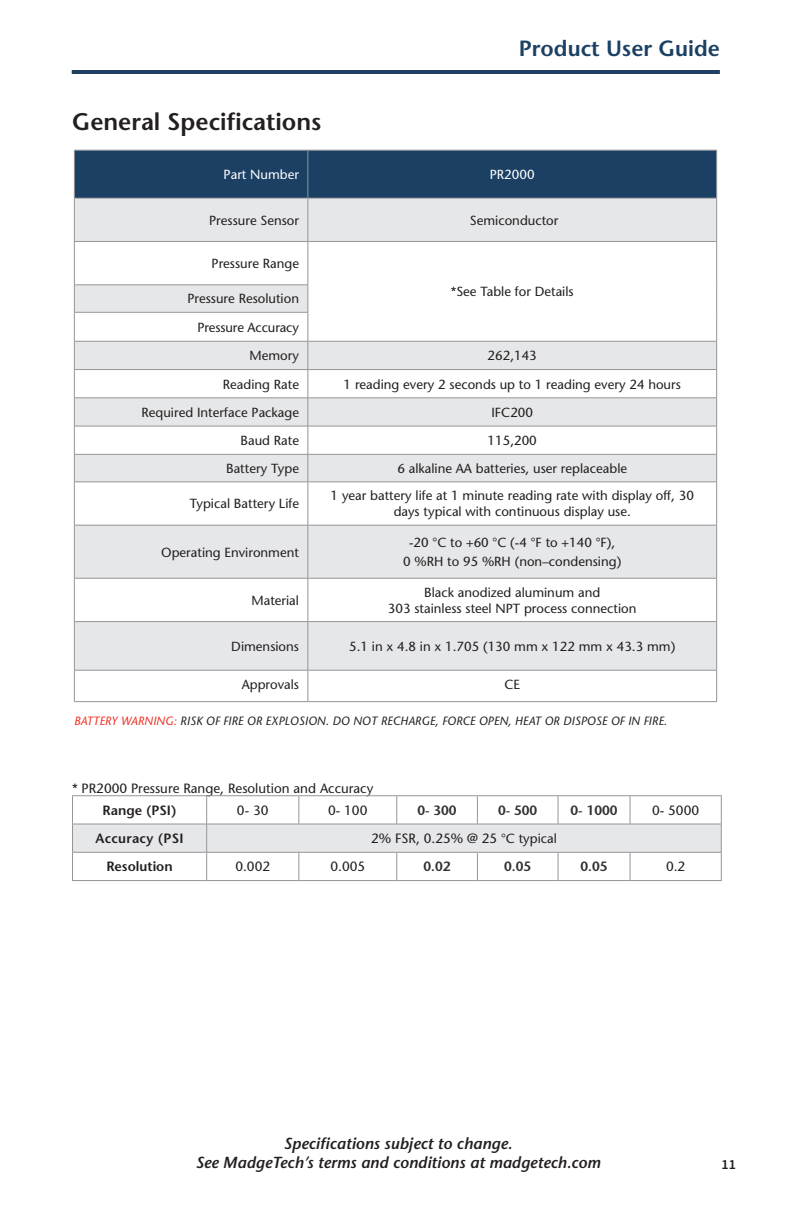
<style>
.page{position:relative;width:792px;height:1224px;background:#fff}
.page>*{position:absolute;margin:0;border:0;box-sizing:border-box;transform-origin:0 0}
.Header_1{font:600 24px "Stone Sans";color:#231f20}
.t1{font:600 22px "Stone Sans";color:#1b4063}
.t2{font:italic 600 16px "Stone Sans";color:#231f20}
.t3{font:600 14px "Source Sans Pro";color:#231f20}
.Spec_Chart_Copy{font:13.4px "Stone Sans";color:#231f20}
.Spec_Chart_Copy-2{font:600 13.4px "Stone Sans";color:#312f30}
.t4{font:600 13.4px "Stone Sans";color:#231f20}
.t5{font:600 13.4px "Stone Sans";letter-spacing:.02em;color:#231f20}
.Spec_Chart_Copy-3{font:13.2px/15.8px "Stone Sans";color:#231f20;text-align:center}
.t6{font:13.2px "Stone Sans";color:#fff}
.t7{font:italic 12px "Stone Sans";color:#231f20}
.s1{color:#ef3024}
.s2{font-size:13.2px}
</style>
<div class="page">
<hr style="left:72px;top:70px;width:648px;height:4px;background:#214163">
<div style="left:75px;top:151px;width:641px;height:47px;background:#1b4063"></div>
<svg style="left:75px;top:199px;width:641px;height:471px;fill:#e6e7e9"></svg>
<svg style="left:75px;top:242px;width:641px;height:212px"></svg>
<hr style="left:74px;top:150px;width:234px;height:1px;background:#939598">
<hr style="left:74px;top:150px;width:1px;height:48px;background:#939598">
<hr style="left:308px;top:150px;width:409px;height:1px;background:#939598">
<hr style="left:308px;top:150px;width:1px;height:48px;background:#939598">
<hr style="left:716px;top:150px;width:1px;height:48px;background:#939598">
<hr style="left:74px;top:198px;width:234px;height:1px;background:#939598">
<hr style="left:74px;top:198px;width:1px;height:43px;background:#939598">
<hr style="left:308px;top:198px;width:409px;height:1px;background:#939598">
<hr style="left:308px;top:198px;width:1px;height:43px;background:#939598">
<hr style="left:716px;top:198px;width:1px;height:43px;background:#939598">
<hr style="left:74px;top:241px;width:234px;height:1px;background:#939598">
<hr style="left:74px;top:242px;width:1px;height:43px;background:#939598">
<hr style="left:74px;top:284px;width:234px;height:1px;background:#939598">
<hr style="left:74px;top:312px;width:234px;height:1px;background:#939598">
<hr style="left:74px;top:341px;width:234px;height:1px;background:#939598">
<hr style="left:74px;top:369px;width:234px;height:1px;background:#939598">
<hr style="left:308px;top:369px;width:409px;height:1px;background:#939598">
<hr style="left:74px;top:397px;width:234px;height:1px;background:#939598">
<hr style="left:308px;top:397px;width:409px;height:1px;background:#939598">
<hr style="left:74px;top:426px;width:234px;height:1px;background:#939598">
<hr style="left:308px;top:426px;width:409px;height:1px;background:#939598">
<hr style="left:74px;top:454px;width:234px;height:1px;background:#939598">
<svg style="left:74px;top:285px;width:1px;height:196px"></svg>
<hr style="left:308px;top:454px;width:409px;height:1px;background:#939598">
<hr style="left:74px;top:481px;width:234px;height:1px;background:#939598">
<hr style="left:74px;top:482px;width:1px;height:43px;background:#939598">
<hr style="left:308px;top:481px;width:409px;height:1px;background:#939598">
<hr style="left:308px;top:482px;width:1px;height:43px;background:#939598">
<hr style="left:716px;top:482px;width:1px;height:43px;background:#939598">
<hr style="left:74px;top:525px;width:234px;height:1px;background:#939598">
<hr style="left:74px;top:525px;width:1px;height:53px;background:#939598">
<hr style="left:308px;top:525px;width:409px;height:1px;background:#939598">
<hr style="left:308px;top:525px;width:1px;height:53px;background:#939598">
<hr style="left:716px;top:525px;width:1px;height:53px;background:#939598">
<hr style="left:74px;top:578px;width:234px;height:1px;background:#939598">
<hr style="left:74px;top:578px;width:1px;height:43px;background:#939598">
<hr style="left:308px;top:578px;width:409px;height:1px;background:#939598">
<hr style="left:308px;top:578px;width:1px;height:43px;background:#939598">
<hr style="left:716px;top:578px;width:1px;height:43px;background:#939598">
<hr style="left:74px;top:621px;width:234px;height:1px;background:#939598">
<hr style="left:74px;top:622px;width:1px;height:48px;background:#939598">
<hr style="left:308px;top:621px;width:409px;height:1px;background:#939598">
<hr style="left:308px;top:622px;width:1px;height:48px;background:#939598">
<hr style="left:716px;top:622px;width:1px;height:48px;background:#939598">
<hr style="left:74px;top:670px;width:234px;height:1px;background:#939598">
<hr style="left:74px;top:670px;width:1px;height:31px;background:#939598">
<hr style="left:308px;top:670px;width:409px;height:1px;background:#939598">
<hr style="left:308px;top:670px;width:1px;height:31px;background:#939598">
<hr style="left:716px;top:670px;width:1px;height:31px;background:#939598">
<hr style="left:74px;top:701px;width:234px;height:1px;background:#939598">
<hr style="left:308px;top:701px;width:409px;height:1px;background:#939598">
<hr style="left:308px;top:241px;width:409px;height:1px;background:#939598">
<hr style="left:308px;top:242px;width:1px;height:43px;background:#939598">
<hr style="left:716px;top:242px;width:1px;height:43px;background:#939598">
<svg style="left:308px;top:285px;width:1px;height:197px"></svg>
<svg style="left:716px;top:285px;width:1px;height:197px"></svg>
<hr style="left:308px;top:341px;width:409px;height:1px;background:#939598">
<hr style="left:72px;top:795px;width:135px;height:1px;background:#939598">
<hr style="left:207px;top:795px;width:92px;height:1px;background:#939598">
<hr style="left:299px;top:795px;width:98px;height:1px;background:#939598">
<hr style="left:397px;top:795px;width:80px;height:1px;background:#939598">
<hr style="left:477px;top:795px;width:81px;height:1px;background:#939598">
<hr style="left:558px;top:795px;width:72px;height:1px;background:#939598">
<hr style="left:630px;top:795px;width:92px;height:1px;background:#939598">
<svg style="left:72px;top:796px;width:650px;height:84px"></svg>
<hr style="left:72px;top:852px;width:135px;height:1px;background:#939598">
<hr style="left:207px;top:852px;width:92px;height:1px;background:#939598">
<hr style="left:299px;top:852px;width:98px;height:1px;background:#939598">
<hr style="left:397px;top:852px;width:80px;height:1px;background:#939598">
<hr style="left:477px;top:852px;width:81px;height:1px;background:#939598">
<hr style="left:558px;top:852px;width:72px;height:1px;background:#939598">
<hr style="left:630px;top:852px;width:92px;height:1px;background:#939598">
<hr style="left:72px;top:880px;width:135px;height:1px;background:#939598">
<hr style="left:207px;top:880px;width:92px;height:1px;background:#939598">
<hr style="left:299px;top:880px;width:98px;height:1px;background:#939598">
<hr style="left:397px;top:880px;width:80px;height:1px;background:#939598">
<hr style="left:477px;top:880px;width:81px;height:1px;background:#939598">
<hr style="left:558px;top:880px;width:72px;height:1px;background:#939598">
<hr style="left:630px;top:880px;width:92px;height:1px;background:#939598">
<p class="Header_1" style="left:72px;top:107px;width:251px">General Specifications</p>
<h2 class="t1" style="left:519px;top:35px;width:203px">Product User Guide</h2>
<p class="t6" style="left:224px;top:167px;width:77px">Part Number</p>
<p class="t6" style="left:490px;top:167px;width:46px">PR2000</p>
<p class="Spec_Chart_Copy-3" style="left:209px;top:212px;width:91px">Pressure Sensor</p>
<p class="Spec_Chart_Copy-3" style="left:470px;top:212px;width:90px">Semiconductor</p>
<p class="Spec_Chart_Copy-3" style="left:212px;top:256px;width:89px">Pressure Range</p>
<p class="Spec_Chart_Copy-3" style="left:451px;top:284px;width:124px">*See Table for Details</p>
<p class="Spec_Chart_Copy-3" style="left:187px;top:291px;width:113px">Pressure Resolution</p>
<p class="Spec_Chart_Copy-3" style="left:198px;top:319px;width:103px">Pressure Accuracy</p>
<p class="Spec_Chart_Copy-3" style="left:249px;top:348px;width:51px">Memory</p>
<p class="Spec_Chart_Copy-3" style="left:488px;top:348px;width:51px">262,143</p>
<p class="Spec_Chart_Copy-3" style="left:223px;top:376px;width:78px">Reading Rate</p>
<p class="Spec_Chart_Copy-3" style="left:344px;top:376px;width:339px">1 reading every 2 seconds up to 1 reading every 24 hours</p>
<p class="Spec_Chart_Copy-3" style="left:142px;top:404px;width:159px">Required Interface Package</p>
<p class="Spec_Chart_Copy-3" style="left:491px;top:404px;width:43px">IFC200</p>
<p class="Spec_Chart_Copy-3" style="left:241px;top:433px;width:60px">Baud Rate</p>
<p class="Spec_Chart_Copy-3" style="left:488px;top:433px;width:51px">115,200</p>
<p class="Spec_Chart_Copy-3" style="left:226px;top:461px;width:74px">Battery Type</p>
<p class="Spec_Chart_Copy-3" style="left:397px;top:461px;width:231px">6 alkaline AA batteries, user replaceable</p>
<p class="Spec_Chart_Copy-3" style="left:190px;top:496px;width:111px">Typical Battery Life</p>
<p class="Spec_Chart_Copy-3" style="left:331px;top:488px;width:365px">1 year battery life at 1 minute reading rate with display off, 30 days typical with continuous display use.</p>
<p class="Spec_Chart_Copy-3" style="left:161px;top:544px;width:139px">Operating Environment</p>
<p class="Spec_Chart_Copy-3" style="left:403px;top:533px;width:220px;line-height:18.8px">-20 °C to +60 °C (-4 °F to +140 °F),<br>0 %RH to 95 %RH (non–condensing)</p>
<p class="Spec_Chart_Copy-3" style="left:251px;top:592px;width:49px">Material</p>
<p class="Spec_Chart_Copy-3" style="left:424px;top:584px;width:178px">Black anodized aluminum and</p>
<p class="Spec_Chart_Copy-3" style="left:388px;top:600px;width:250px">303 stainless steel NPT process connection</p>
<p class="Spec_Chart_Copy-3" style="left:231px;top:638px;width:69px">Dimensions</p>
<p class="Spec_Chart_Copy-3" style="left:349px;top:638px;width:328px">5.1 in x 4.8 in x 1.705 (130 mm x 122 mm x 43.3 mm)</p>
<p class="Spec_Chart_Copy-3" style="left:242px;top:676px;width:59px">Approvals</p>
<p class="Spec_Chart_Copy-3" style="left:504px;top:676px;width:17px">CE</p>
<p class="t7" style="left:74px;top:714px;width:595px"><span class="s1">BATTERY WARNING:</span> RISK OF FIRE OR EXPLOSION. DO NOT RECHARGE, FORCE OPEN, HEAT OR DISPOSE OF IN FIRE.</p>
<p class="Spec_Chart_Copy" style="left:72px;top:780px;width:303px">* PR2000 Pressure Range, Resolution and Accuracy</p>
<p class="t4" style="left:103px;top:802px;width:75px">Range (PSI)</p>
<p class="Spec_Chart_Copy" style="left:237px;top:802px;width:33px">0- 30</p>
<p class="Spec_Chart_Copy" style="left:328px;top:802px;width:41px">0- 100</p>
<p class="Spec_Chart_Copy-2" style="left:417px;top:802px;width:41px">0- 300</p>
<p class="Spec_Chart_Copy-2" style="left:498px;top:802px;width:41px">0- 500</p>
<p class="Spec_Chart_Copy-2" style="left:571px;top:802px;width:48px">0- 1000</p>
<p class="Spec_Chart_Copy" style="left:652px;top:802px;width:48px">0- 5000</p>
<p class="t5" style="left:96px;top:830px;width:90px">Accuracy (PSI</p>
<p class="Spec_Chart_Copy" style="left:371px;top:831px;width:187px">2% FSR, 0.25% @ 25 <span class="s2">°C typical</span></p>
<p class="t4" style="left:106px;top:859px;width:68px">Resolution</p>
<p class="Spec_Chart_Copy" style="left:235px;top:859px;width:36px">0.002</p>
<p class="Spec_Chart_Copy" style="left:330px;top:859px;width:36px">0.005</p>
<p class="Spec_Chart_Copy-2" style="left:424px;top:859px;width:29px">0.02</p>
<p class="Spec_Chart_Copy-2" style="left:504px;top:859px;width:29px">0.05</p>
<p class="Spec_Chart_Copy-2" style="left:581px;top:859px;width:29px">0.05</p>
<p class="Spec_Chart_Copy" style="left:666px;top:859px;width:21px">0.2</p>
<p class="t2" style="left:284px;top:1134px;width:230px">Specifications subject to change.</p>
<p class="t2" style="left:196px;top:1153px;width:406px">See MadgeTech’s terms and conditions at madgetech.com</p>
<p class="t3" style="left:722px;top:1155px;width:16px">11</p>
</div>
